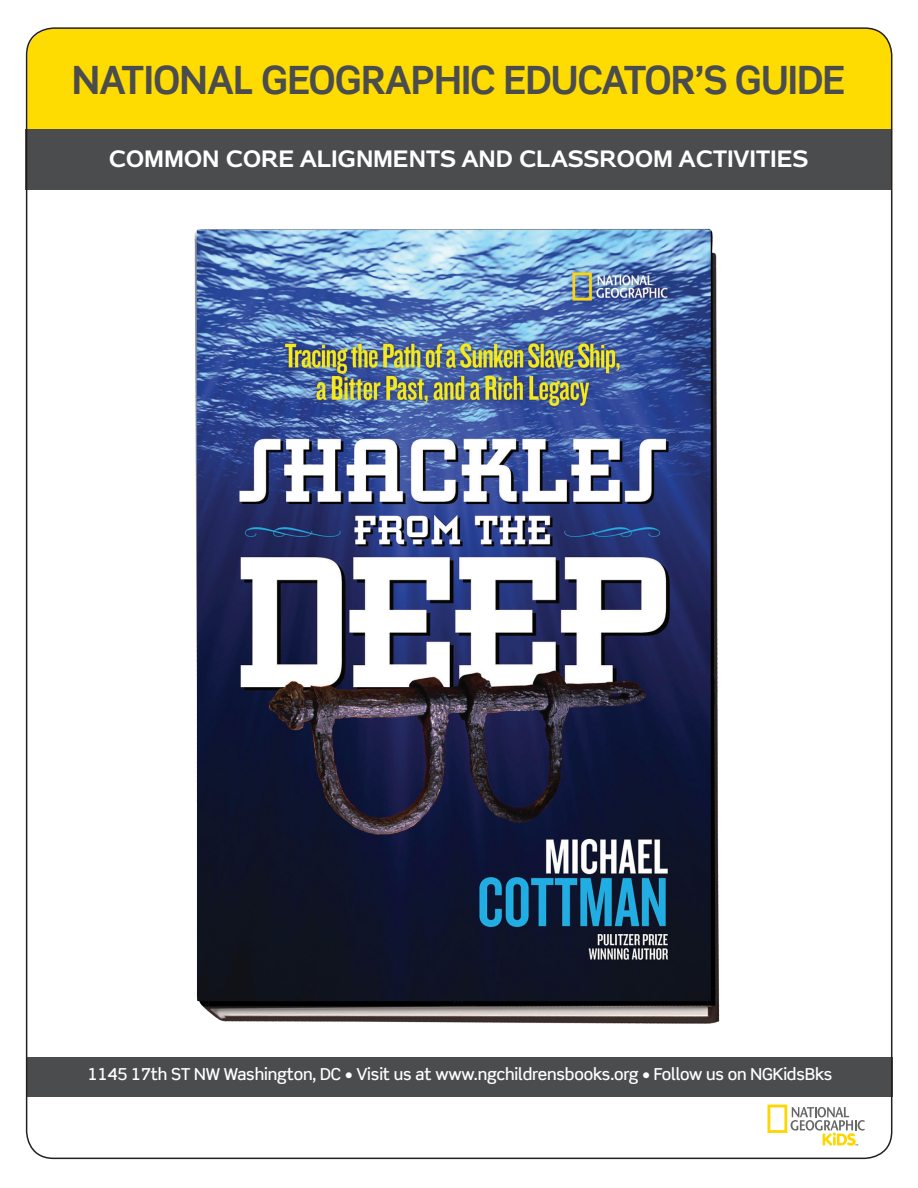
<style>
.page{position:relative;width:918px;height:1188px;background:#fff}
.page>*{position:absolute;margin:0;border:0;box-sizing:border-box;transform-origin:0 0}
.t1{font:700 39px "Scene Std";letter-spacing:-.025em;color:#4b4c4d}
.Header2{font:700 24px "Albany Std";letter-spacing:-.01em;color:#fff}
.t2{font:500 16.5px "Scene Std";letter-spacing:-.01em;color:#fff}
</style>
<div class="page">
<div style="left:27px;top:28px;width:865px;height:102px;background:#ffdc01"></div>
<div style="left:26px;top:130px;width:866px;height:60px;background:#4b4c4d"></div>
<div style="left:27px;top:1057px;width:865px;height:39px;background:#4b4c4d"></div>
<svg style="left:768px;top:1105px;width:97px;height:41px"></svg>
<img style="left:194px;top:228px;width:526px;height:796px">
<p class="t1" style="left:72px;top:56px;width:775px">NATIONAL GEOGRAPHIC EDUCATOR’S GUIDE</p>
<p class="Header2" style="left:109px;top:144px;width:701px">COMMON CORE ALIGNMENTS AND CLASSROOM ACTIVITIES</p>
<p class="t2" style="left:88px;top:1064px;width:746px">1145 17th ST NW Washington, DC • Visit us at www.ngchildrensbooks.org • Follow us on NGKidsBks</p>
</div>
